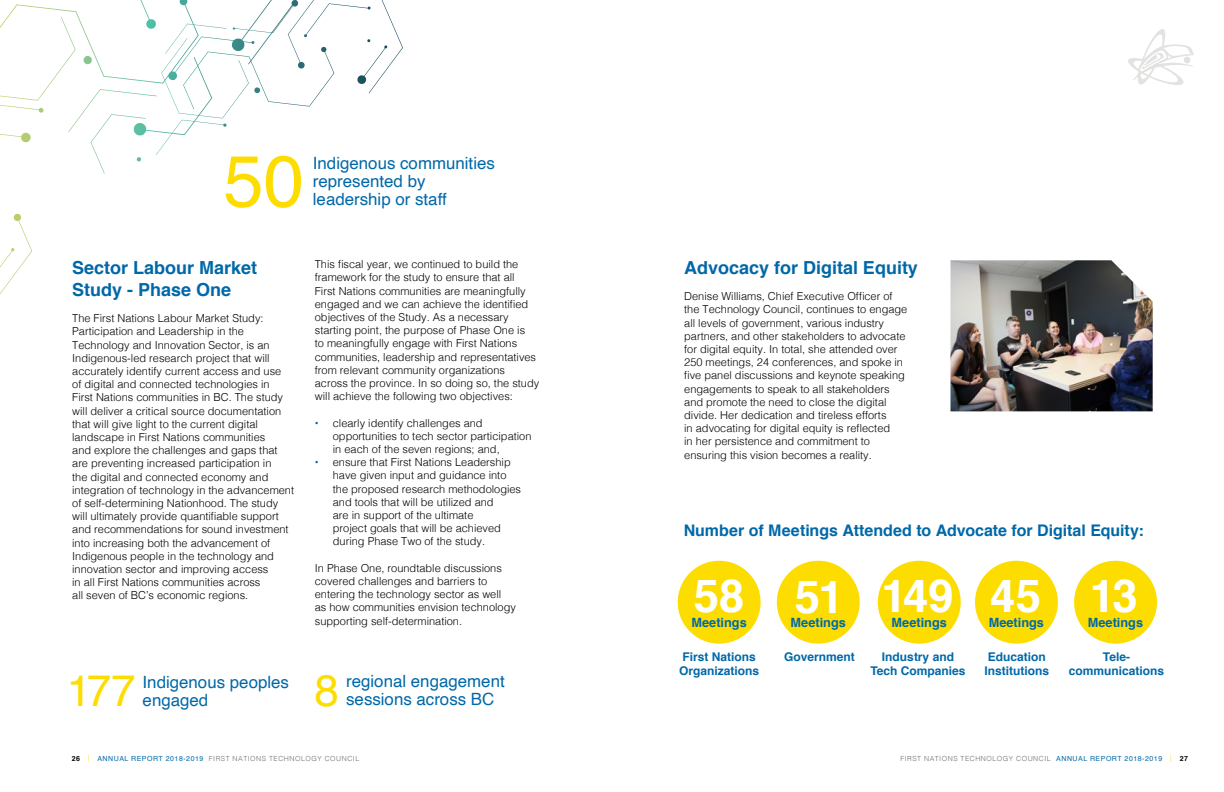
<style>
.page{position:relative;width:1224px;height:792px;background:#fff}
.page>*{position:absolute;margin:0;border:0;box-sizing:border-box;transform-origin:0 0}
.t1{font:72.7px "Helvetica";color:#fddd00}
.t2{font:700 45.5px "Helvetica";letter-spacing:-.025em;color:#fff}
.t3{font:44.2px "Helvetica";color:#fddd00}
.t4{font:700 18px/22px "Helvetica";color:#0068a8}
.t5{font:16.9px/17.9px "Helvetica";color:#0068a8}
.t6{font:700 16px "Helvetica";letter-spacing:-.005em;color:#0068a8}
.t7{font:700 12.7px "Helvetica";color:#0068a8}
.t8{font:700 12px/14px "Helvetica";color:#0068a8}
.t9{font:300 11px/13.2px "Helvetica";color:#000}
.t10{font:300 7px "Helvetica";letter-spacing:.075em;color:#6d6e71}
.s1{font-weight:700;color:#0068a8}
.s2{font-weight:700;color:#000}
.s3{color:#fddd00}
.s4{font-weight:400;color:#0068a8}
</style>
<div class="page">
<svg style="left:1128px;top:29px;width:66px;height:56px"></svg>
<svg style="left:334px;top:0;width:69px;height:93px"></svg>
<svg style="left:0;top:214px;width:32px;height:80px"></svg>
<svg style="left:0;top:0;width:334px;height:155px"></svg>
<div style="left:678px;top:561px;width:83px;height:83px;background:#fddd00;border-radius:50%"></div>
<div style="left:777px;top:561px;width:83px;height:83px;background:#fddd00;border-radius:50%"></div>
<div style="left:878px;top:561px;width:83px;height:83px;background:#fddd00;border-radius:50%"></div>
<div style="left:975px;top:561px;width:83px;height:83px;background:#fddd00;border-radius:50%"></div>
<div style="left:1074px;top:561px;width:83px;height:83px;background:#fddd00;border-radius:50%"></div>
<img style="left:951px;top:260px;width:202px;height:151px">
<h1 class="t1" style="left:223px;top:125px;width:82px">50</h1>
<h3 class="t5" style="left:313px;top:154px;width:183px">Indigenous communities represented by leadership or staff</h3>
<h3 class="t4" style="left:72px;top:257px;width:187px">Sector Labour Market<br>Study - Phase One</h3>
<p class="t9" style="left:72px;top:311px;width:223px">The First Nations Labour Market Study:<br>Participation and Leadership in the Technology and Innovation Sector, is an Indigenous-led research project that will accurately identify current access and use<br>of digital and connected technologies in<br>First Nations communities in BC. The study will deliver a critical source documentation that will give light to the current digital landscape in First Nations communities<br>and explore the challenges and gaps that are preventing increased participation in<br>the digital and connected economy and integration of technology in the advancement of self-determining Nationhood. The study will ultimately provide quantifiable support and recommendations for sound investment into increasing both the advancement of Indigenous people in the technology and innovation sector and improving access<br>in all First Nations communities across<br>all seven of BC’s economic regions.</p>
<h3 class="t3" style="left:67px;top:656px;width:70px">177</h3>
<h3 class="t5" style="left:143px;top:673px;width:148px">Indigenous peoples engaged</h3>
<p class="t9" style="left:315px;top:257px;width:226px">This fiscal year, we continued to build the framework for the study to ensure that all<br>First Nations communities are meaningfully engaged and we can achieve the identified objectives of the Study. As a necessary starting point, the purpose of Phase One is<br>to meaningfully engage with First Nations communities, leadership and representatives from relevant community organizations across the province. In so doing so, the study will achieve the following two objectives:</p>
<p class="t9" style="left:333px;top:415px;width:200px;text-indent:-18px"><span class="s1">•</span> clearly identify challenges and opportunities to tech sector participation in each of the seven regions; and,</p>
<p class="t9" style="left:333px;top:455px;width:190px;text-indent:-18px"><span class="s1">•</span> ensure that First Nations Leadership have given input and guidance into the proposed research methodologies and tools that will be utilized and<br>are in support of the ultimate<br>project goals that will be achieved during Phase Two of the study.</p>
<p class="t9" style="left:315px;top:561px;width:203px">In Phase One, roundtable discussions covered challenges and barriers to entering the technology sector as well<br>as how communities envision technology supporting self-determination.</p>
<h3 class="t3" style="left:314px;top:656px;width:26px">8</h3>
<h3 class="t5" style="left:346px;top:673px;width:160px">regional engagement sessions across BC</h3>
<h3 class="t4" style="left:684px;top:257px;width:235px">Advocacy for Digital Equity</h3>
<p class="t9" style="left:684px;top:289px;width:225px">Denise Williams, Chief Executive Officer of the Technology Council, continues to engage all levels of government, various industry partners, and other stakeholders to advocate for digital equity. In total, she attended over 250 meetings, 24 conferences, and spoke in five panel discussions and keynote speaking engagements to speak to all stakeholders and promote the need to close the digital divide. Her dedication and tireless efforts<br>in advocating for digital equity is reflected<br>in her persistence and commitment to ensuring this vision becomes a reality.</p>
<h3 class="t6" style="left:684px;top:518px;width:462px">Number of Meetings Attended to Advocate for Digital Equity:</h3>
<h2 class="t2" style="left:694px;top:559px;width:52px">58</h2>
<p class="t7" style="left:692px;top:612px;width:57px">Meetings</p>
<p class="t8" style="left:679px;top:650px;width:82px">First Nations<br>Organizations</p>
<h2 class="t2" style="left:795px;top:560px;width:50px">51</h2>
<p class="t7" style="left:791px;top:612px;width:57px">Meetings</p>
<p class="t8" style="left:784px;top:650px;width:72px">Government</p>
<h2 class="t2" style="left:881px;top:559px;width:73px">149</h2>
<p class="t7" style="left:892px;top:612px;width:57px">Meetings</p>
<p class="t8" style="left:870px;top:650px;width:97px;text-align:center">Industry and<br>Tech Companies</p>
<h2 class="t2" style="left:990px;top:559px;width:52px">45</h2>
<p class="t7" style="left:989px;top:612px;width:57px">Meetings</p>
<p class="t8" style="left:985px;top:650px;width:66px">Education<br>Institutions</p>
<h2 class="t2" style="left:1090px;top:559px;width:49px">13</h2>
<p class="t7" style="left:1088px;top:612px;width:57px">Meetings</p>
<p class="t8" style="left:1069px;top:650px;width:97px;text-align:center">Tele&shy;communications</p>
<p class="t10" style="left:72px;top:753px;width:289px"><span class="s2">26</span> <span class="s3">|</span> <span class="s4">ANNUAL REPORT 2018-2019</span> FIRST NATIONS TECHNOLOGY COUNCIL</p>
<p class="t10" style="left:900px;top:753px;width:289px">FIRST NATIONS TECHNOLOGY COUNCIL <span class="s4">ANNUAL REPORT 2018-2019</span> <span class="s3">|</span> <span class="s2">27</span></p>
</div>
